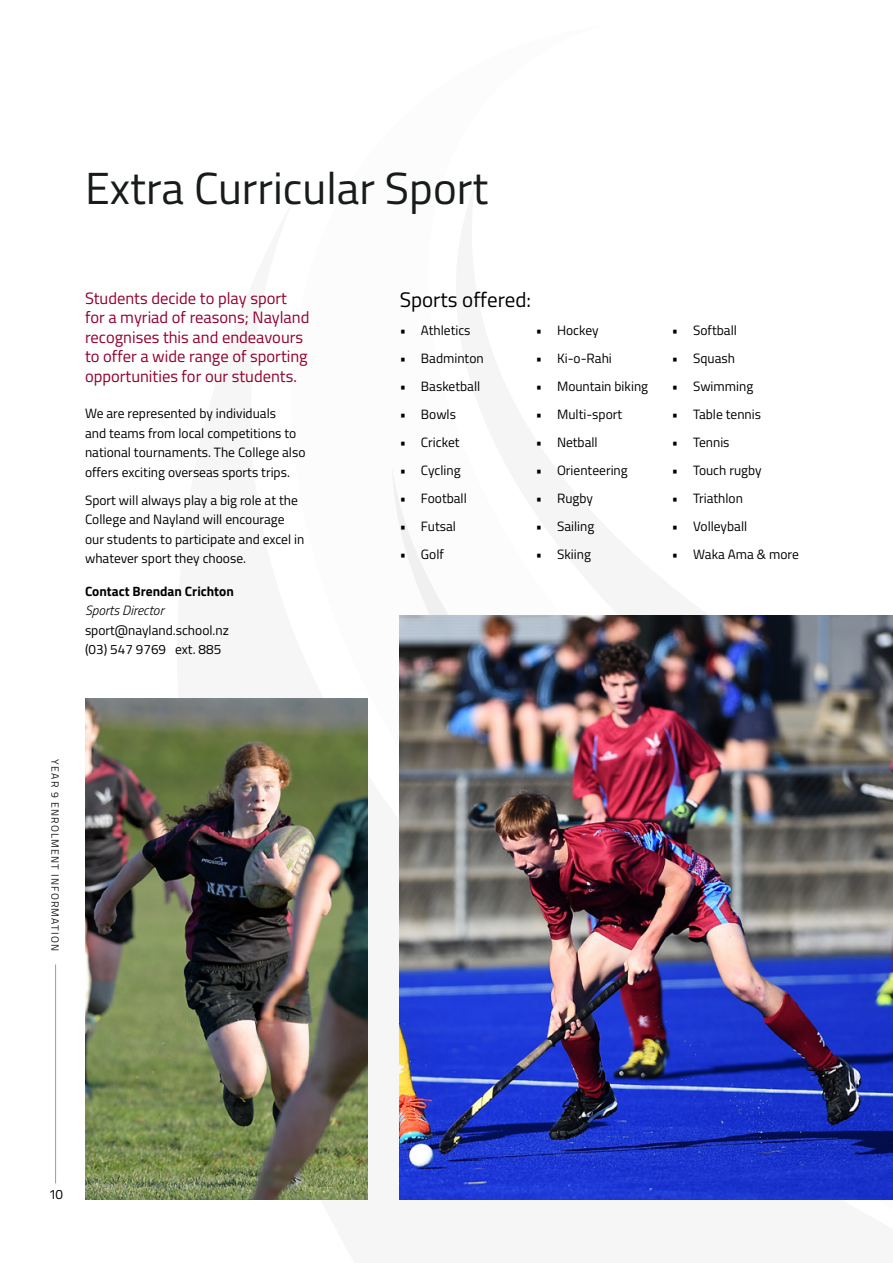
<style>
.page{position:relative;width:893px;height:1263px;background:#fff}
.page>*{position:absolute;margin:0;border:0;box-sizing:border-box;transform-origin:0 0}
.t1{font:45px "Titillium";color:#181b1c}
.t2{font:21px "Titillium";color:#000}
.t3{font:16.5px/19.5px "Titillium";color:#94002d}
.t4{font:13.5px/19.5px "Titillium";color:#000}
.t5{font:700 13.5px "Titillium";color:#000}
.t6{font:italic 300 13.5px "Titillium";color:#000}
.t7{font:10.5px "Titillium";letter-spacing:.11em;color:#181b1c}
</style>
<div class="page">
<hr style="left:892px;top:0;width:1px;height:1263px;background:#f1f1f2">
<img style="left:85px;top:699px;width:282px;height:500px">
<img style="left:399px;top:615px;width:494px;height:584px">
<hr style="left:55px;top:964px;width:1px;height:219px;background:#000">
<h1 class="t1" style="left:85px;top:155px;width:405px">Extra Curricular Sport</h1>
<p class="t3" style="left:85px;top:287px;width:226px">Students decide to play sport for a myriad of reasons; Nayland recognises this and endeavours to offer a wide range of sporting opportunities for our students.</p>
<p class="t4" style="left:85px;top:403px;width:222px">We are represented by individuals<br>and teams from local competitions to national tournaments. The College also offers exciting overseas sports trips.</p>
<p class="t4" style="left:85px;top:490px;width:221px">Sport will always play a big role at the College and Nayland will encourage our students to participate and excel in whatever sport they choose.</p>
<p class="t5" style="left:85px;top:580px;width:150px">Contact Brendan Crichton</p>
<p class="t6" style="left:85px;top:601px;width:80px">Sports Director</p>
<p class="t4" style="left:85px;top:619px;width:145px">sport@nayland.school.nz (03) 547 9769 ext. 885</p>
<h2 class="t2" style="left:400px;top:284px;width:133px">Sports offered:</h2>
<p class="t4" style="left:400px;top:320px;width:72px">• Athletics</p>
<p class="t4" style="left:400px;top:348px;width:86px">• Badminton</p>
<p class="t4" style="left:400px;top:376px;width:82px">• Basketball</p>
<p class="t4" style="left:400px;top:404px;width:58px">• Bowls</p>
<p class="t4" style="left:400px;top:432px;width:61px">• Cricket</p>
<p class="t4" style="left:400px;top:460px;width:62px">• Cycling</p>
<p class="t4" style="left:400px;top:488px;width:69px">• Football</p>
<p class="t4" style="left:400px;top:516px;width:58px">• Futsal</p>
<p class="t4" style="left:400px;top:544px;width:46px">• Golf</p>
<p class="t4" style="left:536px;top:320px;width:64px">• Hockey</p>
<p class="t4" style="left:536px;top:348px;width:78px">• Ki-o-Rahi</p>
<p class="t4" style="left:536px;top:376px;width:114px">• Mountain biking</p>
<p class="t4" style="left:536px;top:404px;width:88px">• Multi-sport</p>
<p class="t4" style="left:536px;top:432px;width:63px">• Netball</p>
<p class="t4" style="left:536px;top:460px;width:94px">• Orienteering</p>
<p class="t4" style="left:536px;top:488px;width:59px">• Rugby</p>
<p class="t4" style="left:536px;top:516px;width:60px">• Sailing</p>
<p class="t4" style="left:536px;top:544px;width:57px">• Skiing</p>
<p class="t4" style="left:672px;top:320px;width:67px">• Softball</p>
<p class="t4" style="left:672px;top:348px;width:65px">• Squash</p>
<p class="t4" style="left:672px;top:376px;width:83px">• Swimming</p>
<p class="t4" style="left:672px;top:404px;width:91px">• Table tennis</p>
<p class="t4" style="left:672px;top:432px;width:59px">• Tennis</p>
<p class="t4" style="left:672px;top:460px;width:91px">• Touch rugby</p>
<p class="t4" style="left:672px;top:488px;width:73px">• Triathlon</p>
<p class="t4" style="left:672px;top:516px;width:77px">• Volleyball</p>
<p class="t4" style="left:672px;top:544px;width:129px">• Waka Ama &amp; more</p>
<p class="t7" style="left:63px;top:759px;width:193px;rotate:90deg">YEAR 9 ENROLMENT INFORMATION</p>
<p class="t4" style="left:48px;top:1184px;width:17px">10</p>
</div>
